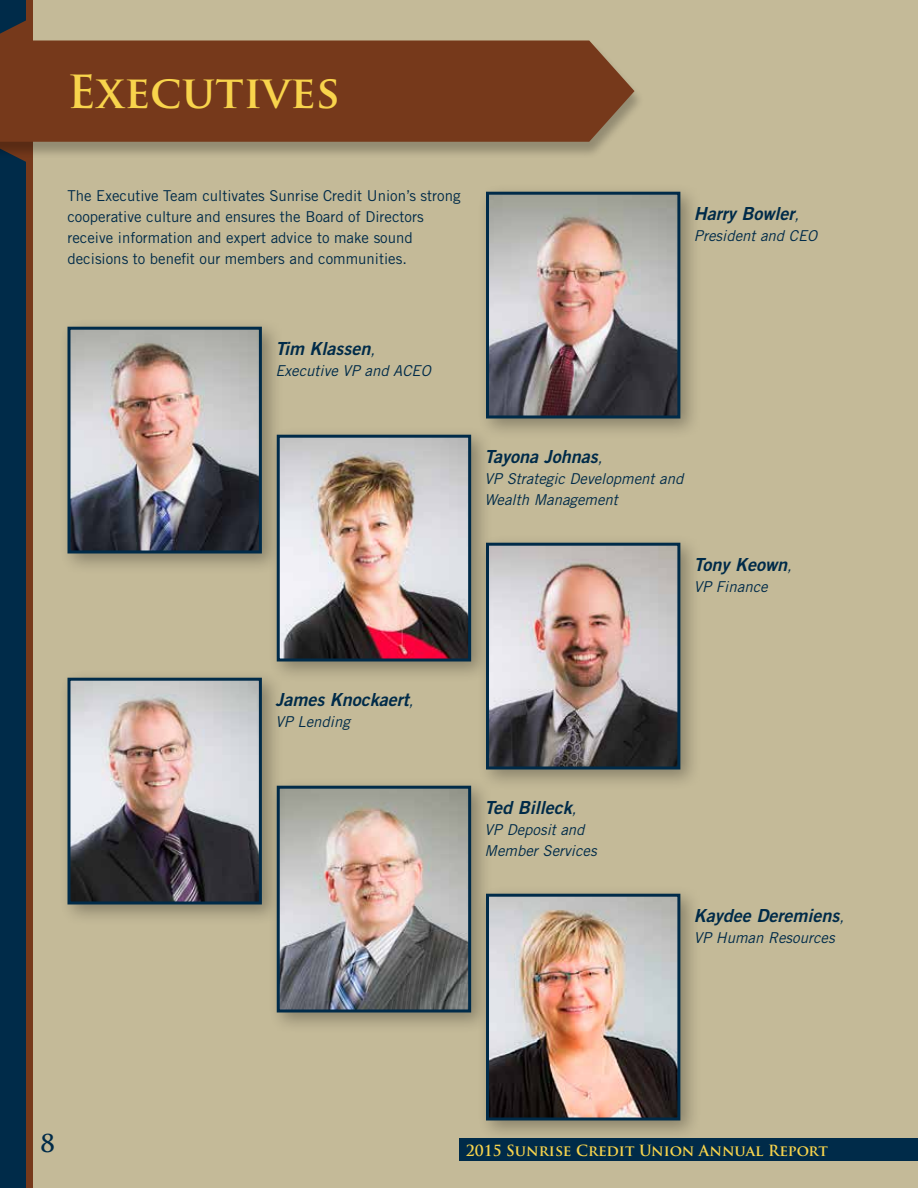
<style>
.page{position:relative;width:918px;height:1188px;background:#c4ba98}
.page>*{position:absolute;margin:0;border:0;box-sizing:border-box;transform-origin:0 0}
.t1{font:700 44.55px "Trajan Pro";color:#f8d44c}
.t2{font:700 24px "Trajan Pro";color:#002b49}
.t3{font:italic 18px "Trade Gothic Bold Two";color:#002b49}
.t4{font:15px/21px "Trade Gothic";color:#002b49}
.t5{font:italic 15px/21px "Trade Gothic";color:#002b49}
.t6{font:700 15px "Trajan Pro";color:#f8d44c}
.s1{font-family:"Trade Gothic";font-size:15px}
</style>
<div class="page">
<div style="left:0;top:0;width:30px;height:1188px;background:#002b49"></div>
<div style="left:26px;top:0;width:7px;height:1188px;background:#76391b"></div>
<svg style="left:0;top:20px;width:26px;height:142px"></svg>
<div style="left:0;top:41px;width:645px;height:118px;background:#000;opacity:.25"></div>
<div style="left:0;top:40px;width:634px;height:102px;background:#76391b"></div>
<div style="left:59px;top:318px;width:224px;height:257px;background:#000;opacity:.3"></div>
<img style="left:72px;top:331px;width:186px;height:219px">
<div style="left:68px;top:327px;width:194px;height:227px;border:3px solid #002b49"></div>
<div style="left:477px;top:183px;width:225px;height:257px;background:#000;opacity:.3"></div>
<img style="left:490px;top:196px;width:186px;height:218px">
<div style="left:486px;top:192px;width:194px;height:226px;border:3px solid #002b49"></div>
<div style="left:477px;top:534px;width:225px;height:257px;background:#000;opacity:.3"></div>
<img style="left:490px;top:547px;width:186px;height:219px">
<div style="left:486px;top:543px;width:194px;height:227px;border:3px solid #002b49"></div>
<div style="left:268px;top:777px;width:225px;height:257px;background:#000;opacity:.3"></div>
<img style="left:281px;top:790px;width:186px;height:218px">
<div style="left:277px;top:786px;width:194px;height:226px;border:3px solid #002b49"></div>
<div style="left:477px;top:885px;width:225px;height:257px;background:#000;opacity:.3"></div>
<img style="left:490px;top:898px;width:186px;height:218px">
<div style="left:486px;top:894px;width:194px;height:226px;border:3px solid #002b49"></div>
<div style="left:268px;top:426px;width:225px;height:257px;background:#000;opacity:.3"></div>
<img style="left:281px;top:439px;width:186px;height:219px">
<div style="left:277px;top:435px;width:194px;height:227px;border:3px solid #002b49"></div>
<div style="left:59px;top:669px;width:224px;height:257px;background:#000;opacity:.3"></div>
<img style="left:72px;top:682px;width:186px;height:218px">
<div style="left:68px;top:678px;width:194px;height:226px;border:3px solid #002b49"></div>
<div style="left:459px;top:1138px;width:459px;height:23px;background:#002b49"></div>
<h1 class="t1" style="left:68px;top:64px;width:274px">Executives</h1>
<p class="t4" style="left:67px;top:185px;width:395px">The Executive Team cultivates Sunrise Credit Union’s strong cooperative culture and ensures the Board of Directors receive information and expert advice to make sound decisions to benefit our members and communities.</p>
<p class="t3" style="left:694px;top:202px;width:107px">Harry Bowler<span class="s1">,</span></p>
<p class="t5" style="left:694px;top:225px;width:125px">President and CEO</p>
<p class="t3" style="left:275px;top:337px;width:101px">Tim Klassen<span class="s1">,</span></p>
<p class="t5" style="left:275px;top:360px;width:157px">Executive VP and ACEO</p>
<p class="t3" style="left:485px;top:445px;width:119px">Tayona Johnas<span class="s1">,</span></p>
<p class="t5" style="left:485px;top:468px;width:200px">VP Strategic Development and<br>Wealth Management</p>
<p class="t3" style="left:694px;top:553px;width:99px">Tony Keown<span class="s1">,</span></p>
<p class="t5" style="left:694px;top:576px;width:75px">VP Finance</p>
<p class="t3" style="left:275px;top:688px;width:140px">James Knockaert<span class="s1">,</span></p>
<p class="t5" style="left:275px;top:711px;width:76px">VP Lending</p>
<p class="t3" style="left:485px;top:796px;width:93px">Ted Billeck<span class="s1">,</span></p>
<p class="t5" style="left:485px;top:819px;width:114px">VP Deposit and<br>Member Services</p>
<p class="t3" style="left:694px;top:904px;width:152px">Kaydee Deremiens<span class="s1">,</span></p>
<p class="t5" style="left:694px;top:927px;width:142px">VP Human Resources</p>
<h2 class="t2" style="left:40px;top:1128px;width:16px">8</h2>
<p class="t6" style="left:466px;top:1141px;width:364px">2015 Sunrise Credit Union Annual Report</p>
</div>
